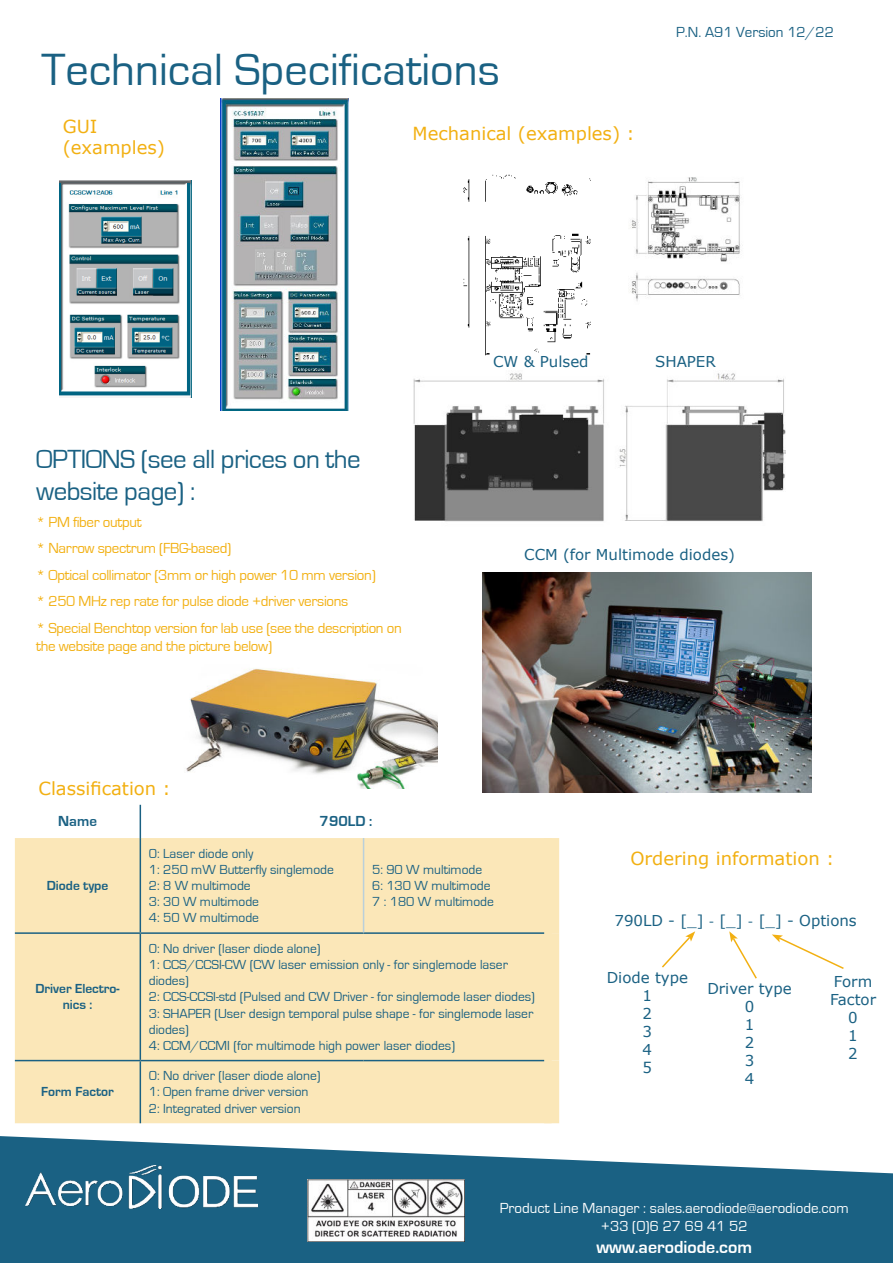
<style>
.page{position:relative;width:893px;height:1263px;background:#fff}
.page>*{position:absolute;margin:0;border:0;box-sizing:border-box;transform-origin:0 0}
.t1{font:46.5px "Eurostile";color:#1a6183}
.t2{font:27px/32.4px "Eurostile";letter-spacing:-.02em;color:#1a6183}
.t3{font:18px/21.6px "Verdana";color:#f2b012}
.t4{font:700 18px "Eurostile";color:#fff}
.t5{font:15px/26.5px "Eurostile";letter-spacing:-.02em;color:#f2b012}
.t6{font:15px/18px "Verdana";color:#1a6183;text-align:center}
.t7{font:15px/18px "Eurostile";color:#fff;text-align:center}
.t8{font:15px "Eurostile";color:#1a6183}
.t9{font:700 15px "Eurostile";color:#1a6183}
.t10{font:13.5px/16.2px "Eurostile";color:#1a6183}
.t11{font:700 13.5px/16.2px "Eurostile";color:#1a6183;text-align:center}
.s1{font-size:12px}
</style>
<div class="page">
<svg style="left:0;top:1136px;width:893px;height:127px;fill:#1a6183"></svg>
<img style="left:26px;top:1165px;width:231px;height:43px">
<img style="left:463px;top:174px;width:128px;height:182px">
<svg style="left:662px;top:931px;width:33px;height:37px"></svg>
<svg style="left:772px;top:934px;width:72px;height:35px"></svg>
<img style="left:60px;top:180px;width:131px;height:217px">
<img style="left:221px;top:99px;width:127px;height:311px">
<div style="left:15px;top:838px;width:529px;height:285px;background:#fbe7b8"></div>
<hr style="left:140px;top:838px;width:1px;height:94px;background:#1a6183">
<hr style="left:140px;top:934px;width:1px;height:126px;background:#1a6183">
<hr style="left:140px;top:1061px;width:1px;height:62px;background:#1a6183">
<div style="left:544px;top:838px;width:15px;height:95px;background:#fbe7b8"></div>
<div style="left:544px;top:933px;width:15px;height:127px;background:#fbe7b8"></div>
<div style="left:544px;top:1060px;width:15px;height:63px;background:#fbe7b8"></div>
<hr style="left:140px;top:805px;width:1px;height:33px;background:#1a6183">
<hr style="left:15px;top:932px;width:125px;height:2px;background:#1a6183">
<hr style="left:140px;top:932px;width:224px;height:2px;background:#1a6183">
<hr style="left:364px;top:932px;width:180px;height:2px;background:#1a6183">
<hr style="left:15px;top:1060px;width:125px;height:1px;background:#1a6183">
<hr style="left:140px;top:1060px;width:224px;height:1px;background:#1a6183">
<hr style="left:364px;top:1060px;width:180px;height:1px;background:#1a6183">
<hr style="left:363px;top:838px;width:1px;height:94px;background:#bad0da">
<img style="left:413px;top:373px;width:372px;height:149px">
<img style="left:630px;top:177px;width:113px;height:124px">
<img style="left:483px;top:573px;width:329px;height:219px">
<img style="left:186px;top:668px;width:252px;height:121px">
<svg style="left:729px;top:931px;width:28px;height:48px"></svg>
<img style="left:307px;top:1179px;width:158px;height:63px">
<h1 class="t1" style="left:41px;top:51px;width:460px">Technical Specifications</h1>
<h3 class="t3" style="left:63px;top:117px;width:104px">GUI (examples)</h3>
<h3 class="t3" style="left:413px;top:124px;width:224px">Mechanical (examples) :</h3>
<p class="t8" style="left:676px;top:26px;width:159px">P.N. A91 Version 12/22</p>
<h2 class="t2" style="left:36px;top:444px;width:326px">OPTIONS (see all prices on the website page) :</h2>
<p class="t5" style="left:36px;top:509px;width:367px">* PM fiber output<br>* Narrow spectrum (FBG-based)<br>* Optical collimator (3mm or high power 10 mm version)<br>* 250 MHz rep rate for pulse diode +driver versions<br>* Special Benchtop version for lab use (see the description on</p>
<p class="t5" style="left:36px;top:633px;width:238px">the website page and the picture below)</p>
<h3 class="t3" style="left:38px;top:777px;width:134px">Classification :</h3>
<p class="t9" style="left:58px;top:816px;width:40px">Name</p>
<p class="t9" style="left:320px;top:816px;width:54px">790LD :</p>
<p class="t6" style="left:493px;top:354px;width:97px">CW &amp; Pulsed</p>
<p class="t6" style="left:655px;top:354px;width:62px">SHAPER</p>
<p class="t6" style="left:524px;top:546px;width:212px">CCM (for Multimode diodes)</p>
<p class="t11" style="left:47px;top:879px;width:63px">Diode type</p>
<p class="t11" style="left:36px;top:982px;width:86px">Driver Electro&shy;nics :</p>
<p class="t11" style="left:41px;top:1085px;width:74px">Form Factor</p>
<p class="t10" style="left:149px;top:846px;width:187px">0: Laser diode only<br>1: 250 mW Butterfly singlemode<br>2: 8 W multimode<br>3: 30 W multimode<br>4: 50 W multimode</p>
<p class="t10" style="left:372px;top:862px;width:123px">5: 90 W multimode<br>6: 130 W multimode<br>7 : 180 W multimode</p>
<p class="t10" style="left:149px;top:941px;width:388px">0: No driver (laser diode alone)<br>1: CCS/CCSI-CW (CW laser emission only - for singlemode laser diodes)<br>2: CCS-CCSI-std (Pulsed and CW Driver - for singlemode laser diodes)<br>3: SHAPER (User design temporal pulse shape - for singlemode laser diodes)<br>4: CCM/CCMI (for multimode high power laser diodes)</p>
<p class="t10" style="left:149px;top:1068px;width:173px">0: No driver (laser diode alone)<br>1: Open frame driver version<br>2: Integrated driver version</p>
<h3 class="t3" style="left:630px;top:849px;width:205px">Ordering information :</h3>
<p class="t6" style="left:614px;top:912px;width:244px">790LD - [_] <span class="s1">-</span> [_] <span class="s1">-</span> [_] - Options</p>
<p class="t6" style="left:607px;top:969px;width:83px">Diode type<br>1<br>2<br>3<br>4<br>5</p>
<p class="t6" style="left:707px;top:981px;width:86px">Driver type<br>0<br>1<br>2<br>3<br>4</p>
<p class="t6" style="left:830px;top:974px;width:48px">Form<br>Factor<br>0<br>1<br>2</p>
<p class="t7" style="left:500px;top:1200px;width:350px">Product Line Manager : sales.aerodiode@aerodiode.com +33 (0)6 27 69 41 52</p>
<h3 class="t4" style="left:596px;top:1241px;width:157px">www.aerodiode.com</h3>
</div>
